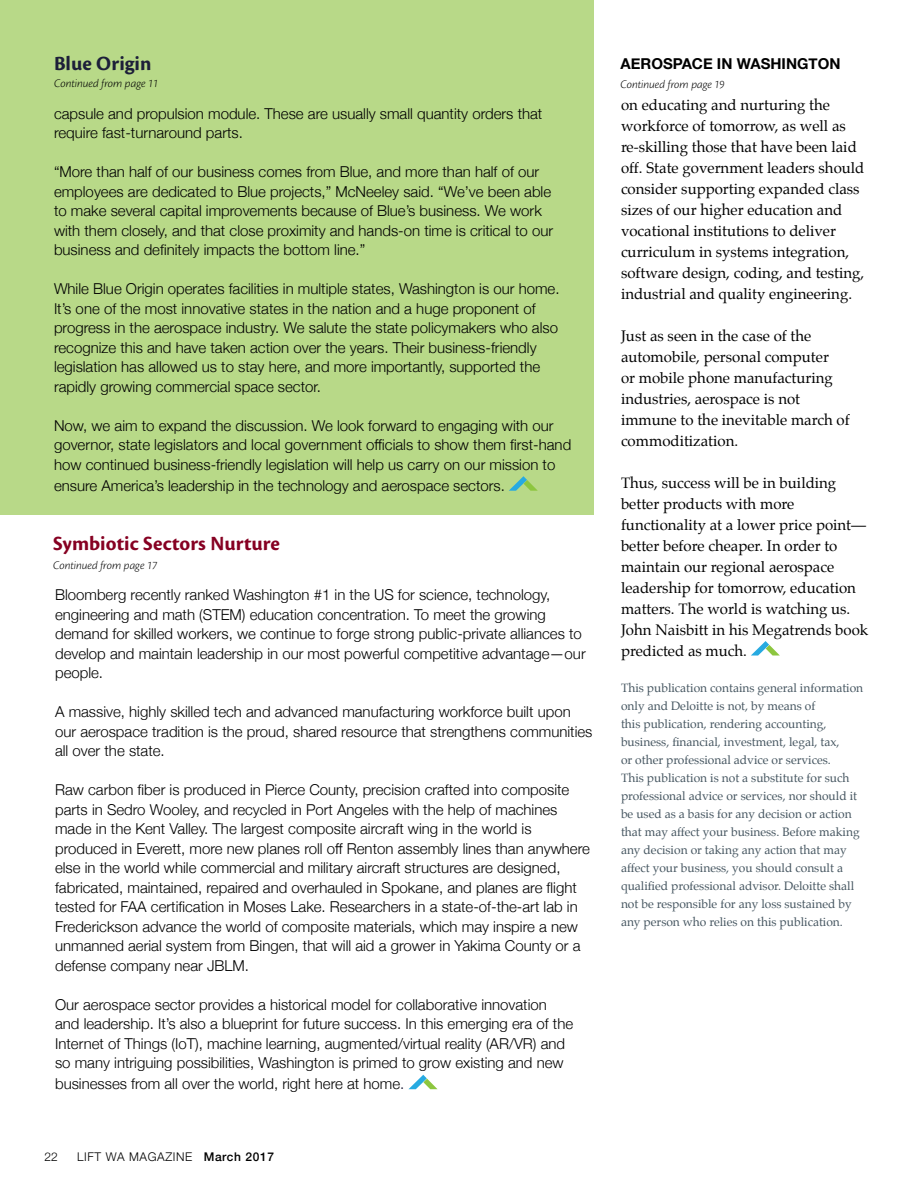
<style>
.page{position:relative;width:918px;height:1188px;background:#fff}
.page>*{position:absolute;margin:0;border:0;box-sizing:border-box;transform-origin:0 0}
.t1{font:700 21px "Cronos Pro";color:#860022}
.t2{font:700 21px "Cronos Pro";letter-spacing:.005em;color:#1d1f39}
.t3{font:300 15px/19.5px "Helvetica Neue";color:#000}
.t4{font:15px/21px "Palatino";color:#000}
.t5{font:700 15px "Helvetica Neue";color:#000}
.t6{font:12px/18px "Palatino";color:#455560}
.t7{font:italic 300 12px "Cronos Pro";letter-spacing:-.005em;color:#000}
.t8{font:300 12px "Helvetica Neue";letter-spacing:.05em;color:#000}
.s1{color:#1d1f39}
.s2{font-weight:500}
</style>
<div class="page">
<svg style="left:751px;top:641px;width:29px;height:15px"></svg>
<svg style="left:409px;top:1075px;width:29px;height:14px"></svg>
<div style="left:0;top:0;width:594px;height:514px;background:#b8d988"></div>
<svg style="left:509px;top:476px;width:29px;height:15px"></svg>
<p class="t2" style="left:54px;top:52px;width:99px">Blue Origin</p>
<p class="t3" style="left:54px;top:103px;width:490px">capsule and propulsion module. These are usually small quantity orders that require fast-turnaround parts.</p>
<p class="t3" style="left:54px;top:161px;width:501px">“More than half of our business comes from Blue, and more than half of our employees are dedicated to Blue projects,” McNeeley said. “We’ve been able to make several capital improvements because of Blue’s business. We work with them closely, and that close proximity and hands-on time is critical to our business and definitely impacts the bottom line.”</p>
<p class="t3" style="left:54px;top:278px;width:507px">While Blue Origin operates facilities in multiple states, Washington is our home.<br>It’s one of the most innovative states in the nation and a huge proponent of progress in the aerospace industry. We salute the state policymakers who also recognize this and have taken action over the years. Their business-friendly legislation has allowed us to stay here, and more importantly, supported the rapidly growing commercial space sector.</p>
<p class="t3" style="left:54px;top:415px;width:519px">Now, we aim to expand the discussion. We look forward to engaging with our governor, state legislators and local government officials to show them first-hand how continued business-friendly legislation will help us carry on our mission to</p>
<p class="t3" style="left:54px;top:475px;width:452px">ensure America’s leadership in the technology and aerospace sectors.</p>
<p class="t7" style="left:54px;top:76px;width:106px">Continued from page 11</p>
<p class="t1" style="left:53px;top:532px;width:228px">Symbiotic Sectors Nurture</p>
<p class="t7" style="left:53px;top:559px;width:106px">Continued from page 17</p>
<p class="t3" style="left:55px;top:584px;width:532px">Bloomberg recently ranked Washington #1 in the US for science, technology, engineering and math (STEM) education concentration. To meet the growing demand for skilled workers, we continue to forge strong public-private alliances to develop and maintain leadership in our most powerful competitive advantage—our people.</p>
<p class="t3" style="left:55px;top:701px;width:539px">A massive, highly skilled tech and advanced manufacturing workforce built upon our aerospace tradition is the proud, shared resource that strengthens communities all over the state.</p>
<p class="t3" style="left:55px;top:779px;width:536px">Raw carbon fiber is produced in Pierce County, precision crafted into composite parts in Sedro Wooley, and recycled in Port Angeles with the help of machines made in the Kent Valley. The largest composite aircraft wing in the world is produced in Everett, more new planes roll off Renton assembly lines than anywhere else in the world while commercial and military aircraft structures are designed, fabricated, maintained, repaired and overhauled in Spokane, and planes are flight tested for FAA certification in Moses Lake. Researchers in a state-of-the-art lab in Frederickson advance the world of composite materials, which may inspire a new unmanned aerial system from Bingen, that will aid a grower in Yakima County or a defense company near JBLM.</p>
<p class="t3" style="left:55px;top:994px;width:520px">Our aerospace sector provides a historical model for collaborative innovation and leadership. It’s also a blueprint for future success. In this emerging era of the Internet of Things (IoT), machine learning, augmented/virtual reality (AR/VR) and so many intriguing possibilities, Washington is primed to grow existing and new</p>
<p class="t3" style="left:55px;top:1073px;width:351px">businesses from all over the world, right here at home<span class="s1">.</span></p>
<p class="t8" style="left:45px;top:1147px;width:15px">22</p>
<p class="t8" style="left:77px;top:1147px;width:198px">LIFT WA MAGAZINE <span class="s2">March 2017</span></p>
<p class="t5" style="left:621px;top:52px;width:221px">AEROSPACE IN WASHINGTON</p>
<p class="t7" style="left:621px;top:77px;width:106px">Continued from page 19</p>
<p class="t4" style="left:621px;top:94px;width:245px">on educating and nurturing the workforce of tomorrow, as well as re-skilling those that have been laid off. State government leaders should consider supporting expanded class sizes of our higher education and vocational institutions to deliver curriculum in systems integration, software design, coding, and testing, industrial and quality engineering.</p>
<p class="t4" style="left:621px;top:325px;width:230px">Just as seen in the case of the automobile, personal computer<br>or mobile phone manufacturing industries, aerospace is not immune to the inevitable march of commoditization.</p>
<p class="t4" style="left:621px;top:472px;width:249px">Thus, success will be in building better products with more functionality at a lower price point— better before cheaper. In order to maintain our regional aerospace leadership for tomorrow, education matters. The world is watching us.<br>John Naisbitt in his Megatrends book predicted as much.</p>
<p class="t6" style="left:621px;top:678px;width:244px">This publication contains general information only and Deloitte is not, by means of<br>this publication, rendering accounting, business, financial, investment, legal, tax,<br>or other professional advice or services.<br>This publication is not a substitute for such professional advice or services, nor should it be used as a basis for any decision or action that may affect your business. Before making any decision or taking any action that may affect your business, you should consult a qualified professional advisor. Deloitte shall not be responsible for any loss sustained by any person who relies on this publication.</p>
</div>
